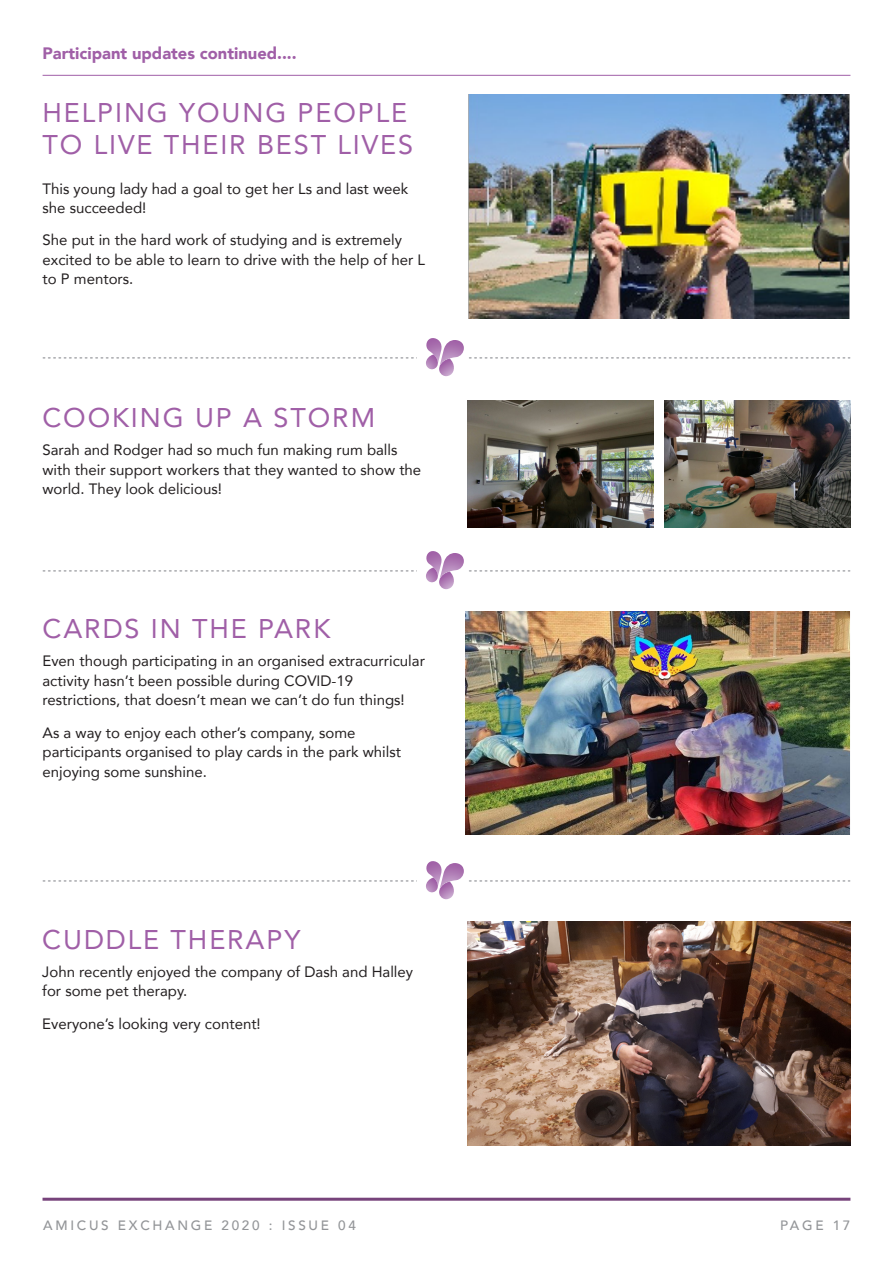
<style>
.page{position:relative;width:893px;height:1263px;background:#fff}
.page>*{position:absolute;margin:0;border:0;box-sizing:border-box;transform-origin:0 0}
.Body_Text{font:27px/32.4px "Avenir";letter-spacing:.07em;color:#a05fa7}
.t1{font:900 16.5px "Avenir";color:#a05fa7}
.Body_Text-2{font:15px/19.5px "Avenir";color:#231f20}
.t2{font:500 13.5px "Avenir";letter-spacing:.2em;color:#939598}
</style>
<div class="page">
<hr style="left:43px;top:1198px;width:807px;height:3px;background:#77437b">
<img style="left:426px;top:338px;width:13px;height:19px">
<img style="left:426px;top:354px;width:12px;height:15px">
<svg style="left:43px;top:357px;width:807px;height:8px"></svg>
<img style="left:438px;top:358px;width:16px;height:18px">
<img style="left:439px;top:340px;width:25px;height:27px">
<img style="left:468px;top:95px;width:382px;height:223px">
<img style="left:426px;top:551px;width:13px;height:19px">
<img style="left:426px;top:567px;width:12px;height:15px">
<svg style="left:43px;top:570px;width:807px;height:8px"></svg>
<img style="left:438px;top:571px;width:16px;height:18px">
<img style="left:439px;top:553px;width:25px;height:27px">
<hr style="left:43px;top:75px;width:807px;height:1px;background:#a05fa7">
<img style="left:664px;top:400px;width:186px;height:128px">
<img style="left:468px;top:400px;width:186px;height:128px">
<img style="left:465px;top:611px;width:385px;height:224px">
<img style="left:426px;top:861px;width:13px;height:19px">
<img style="left:426px;top:877px;width:12px;height:15px">
<svg style="left:43px;top:880px;width:807px;height:8px"></svg>
<img style="left:438px;top:881px;width:16px;height:18px">
<img style="left:439px;top:863px;width:25px;height:27px">
<img style="left:468px;top:922px;width:382px;height:223px">
<p class="t1" style="left:43px;top:39px;width:256px">Participant updates continued....</p>
<p class="Body_Text" style="left:43px;top:95px;width:372px">HELPING YOUNG PEOPLE<br>TO LIVE THEIR BEST LIVES</p>
<p class="Body_Text-2" style="left:43px;top:178px;width:367px">This young lady had a goal to get her Ls and last week she succeeded!</p>
<p class="Body_Text-2" style="left:43px;top:230px;width:384px">She put in the hard work of studying and is extremely excited to be able to learn to drive with the help of her L to P mentors.</p>
<p class="Body_Text" style="left:42px;top:401px;width:334px">COOKING UP A STORM</p>
<p class="Body_Text-2" style="left:42px;top:440px;width:380px">Sarah and Rodger had so much fun making rum balls with their support workers that they wanted to show the world. They look delicious!</p>
<p class="Body_Text" style="left:43px;top:612px;width:289px">CARDS IN THE PARK</p>
<p class="Body_Text-2" style="left:43px;top:651px;width:384px">Even though participating in an organised extracurricular activity hasn’t been possible during COVID-19 restrictions, that doesn’t mean we can’t do fun things!</p>
<p class="Body_Text-2" style="left:43px;top:722px;width:360px">As a way to enjoy each other’s company, some participants organised to play cards in the park whilst enjoying some sunshine.</p>
<p class="Body_Text" style="left:42px;top:922px;width:260px">CUDDLE THERAPY</p>
<p class="Body_Text-2" style="left:42px;top:961px;width:372px">John recently enjoyed the company of Dash and Halley for some pet therapy.</p>
<p class="Body_Text-2" style="left:42px;top:1013px;width:220px">Everyone’s looking very content!</p>
<p class="t2" style="left:43px;top:1213px;width:314px">AMICUS EXCHANGE 2020 : ISSUE 04</p>
<p class="t2" style="left:780px;top:1213px;width:72px">PAGE 17</p>
</div>
